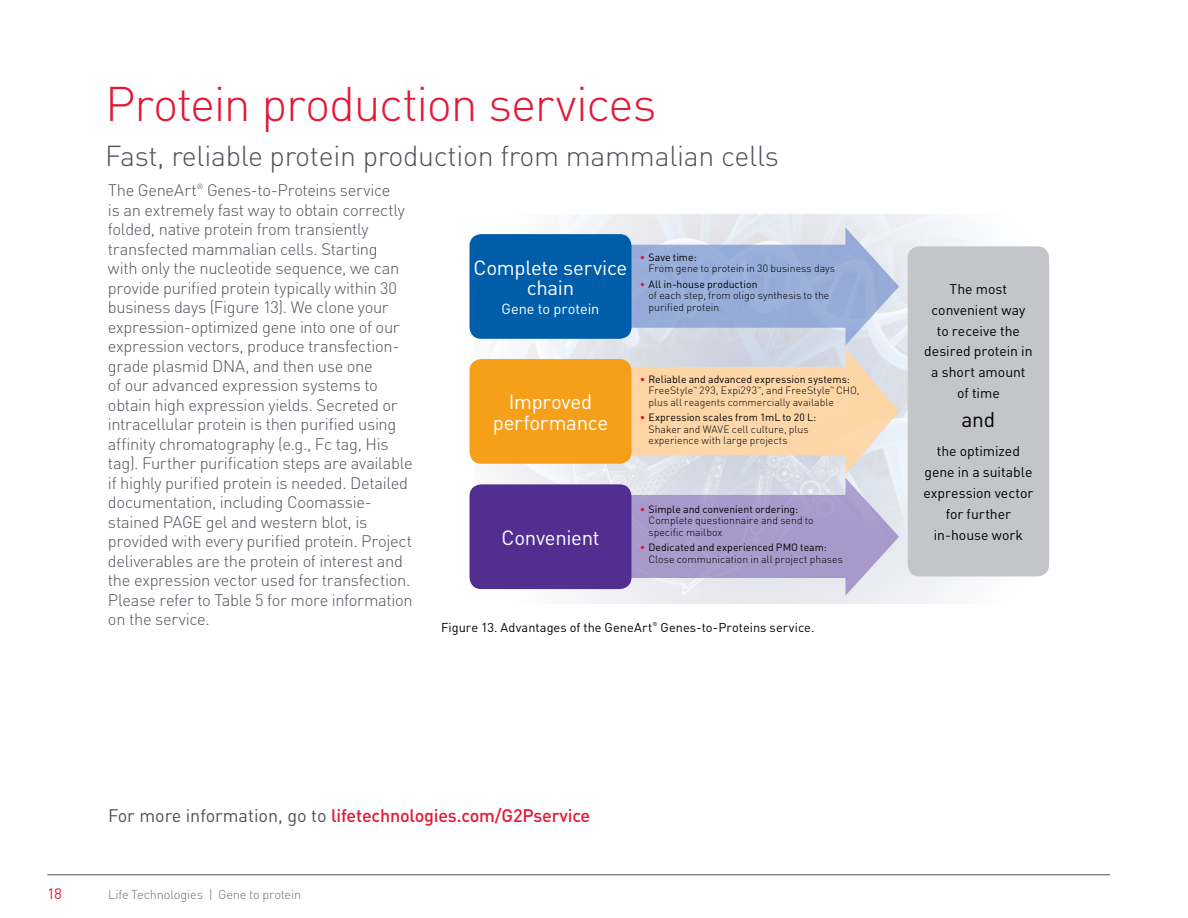
<style>
.page{position:relative;width:1188px;height:918px;background:#fff}
.page>*{position:absolute;margin:0;border:0;box-sizing:border-box;transform-origin:0 0}
.t1{font:300 48px "DIN Pro";letter-spacing:-.03em;color:#e31837}
.t2{font:300 28.5px "DIN Pro";letter-spacing:-.01em;color:#4d525a}
.t3{font:21px "DIN Pro";color:#000}
.t4{font:20.4px/20.7px "DIN Pro";letter-spacing:-.015em;color:#fff;text-align:center}
.t5{font:500 18px "DIN Pro";letter-spacing:-.01em;color:#e31837}
.t6{font:300 16.5px/19.5px "DIN Pro";letter-spacing:-.02em;color:#4d525a}
.t7{font:15px "DIN Pro";color:#e31837}
.t8{font:14.55px "DIN Pro";letter-spacing:-.005em;color:#fff}
.t9{font:13.95px/21px "DIN Pro";color:#000;text-align:center}
.t10{font:12.75px "DIN Pro";letter-spacing:.005em;color:#000}
.t11{font:300 12.75px "DIN Pro";letter-spacing:-.015em;color:#6d6e71}
.t12{font:300 10.5px/11.4px "DIN Pro";color:#000}
.t13{font:300 7.35px "DIN Pro";color:#4d525a}
.s1{font-weight:400;color:#e31837}
.s2{font-weight:400}
.s3{font-weight:400;color:#4d525a}
</style>
<div class="page">
<hr style="left:47px;top:874px;width:1063px;height:1px;background:#4d525a">
<img style="left:474px;top:214px;width:573px;height:389px">
<div style="left:908px;top:246px;width:141px;height:330px;background:#c4c5c9;border-radius:12px"></div>
<svg style="left:625px;top:228px;width:274px;height:368px;background:#cac4d1"></svg>
<div style="left:470px;top:234px;width:162px;height:105px;background:#005daa;border-radius:12px"></div>
<div style="left:470px;top:359px;width:162px;height:105px;background:#f6a01a;border-radius:12px"></div>
<div style="left:470px;top:484px;width:162px;height:105px;background:#522e91;border-radius:12px"></div>
<h1 class="t1" style="left:105px;top:71px;width:553px">Protein production services</h1>
<h2 class="t2" style="left:105px;top:137px;width:675px">Fast, reliable protein production from mammalian cells</h2>
<p class="t6" style="left:108px;top:180px;width:90px">The GeneArt</p>
<p class="t13" style="left:197px;top:181px;width:8px">®</p>
<p class="t6" style="left:108px;top:180px;width:306px;text-indent:99px">Genes-to-Proteins service<br>is an extremely fast way to obtain correctly folded, native protein from transiently transfected mammalian cells. Starting<br>with only the nucleotide sequence, we can provide purified protein typically within 30 business days (Figure 13). We clone your expression-optimized gene into one of our expression vectors, produce transfection&shy;grade plasmid DNA, and then use one<br>of our advanced expression systems to obtain high expression yields. Secreted or intracellular protein is then purified using affinity chromatography (e.g., Fc tag, His tag). Further purification steps are available if highly purified protein is needed. Detailed documentation, including Coomassie&shy;stained PAGE gel and western blot, is provided with every purified protein. Project deliverables are the protein of interest and the expression vector used for transfection.<br>Please refer to Table 5 for more information on the service.</p>
<p class="t4" style="left:474px;top:256px;width:155px">Complete service chain</p>
<p class="t8" style="left:502px;top:299px;width:99px">Gene to protein</p>
<p class="t12" style="left:649px;top:251px;width:188px;text-indent:-9px"><span class="s1">•</span> <span class="s2">Save time:<br></span>From gene to protein in 30 business days</p>
<p class="t12" style="left:649px;top:278px;width:182px;text-indent:-9px"><span class="s1">•</span> <span class="s2">All in-house production<br></span>of each step, from oligo synthesis to the purified protein</p>
<p class="t4" style="left:493px;top:390px;width:117px">Improved performance</p>
<p class="t12" style="left:649px;top:373px;width:213px;text-indent:-9px"><span class="s1">•</span> <span class="s2">Reliable and advanced expression systems:<br></span>FreeStyle<sup>™</sup> 293, Expi293<sup>™</sup>, and FreeStyle<sup>™</sup> CHO, plus all reagents commercially available</p>
<p class="t12" style="left:649px;top:411px;width:169px;text-indent:-9px"><span class="s1">•</span> <span class="s2">Expression scales from 1mL to 20 L:<br></span>Shaker and WAVE cell culture, plus experience with large projects</p>
<p class="t4" style="left:502px;top:526px;width:99px">Convenient</p>
<p class="t12" style="left:649px;top:503px;width:167px;text-indent:-9px"><span class="s1">•</span> <span class="s2">Simple and convenient ordering:<br></span>Complete questionnaire and send to specific mailbox</p>
<p class="t12" style="left:649px;top:541px;width:196px;text-indent:-9px"><span class="s1">•</span> <span class="s2">Dedicated and experienced PMO team:<br></span>Close communication in all project phases</p>
<p class="t10" style="left:441px;top:619px;width:375px">Figure 13. Advantages of the GeneArt<sup>®</sup> Genes-to-Proteins service.</p>
<p class="t9" style="left:924px;top:277px;width:110px">The most convenient way to receive the desired protein in a short amount of time</p>
<p class="t3" style="left:962px;top:405px;width:35px">and</p>
<p class="t9" style="left:923px;top:440px;width:111px">the optimized gene in a suitable expression vector for further in-house work</p>
<p class="t5" style="left:108px;top:803px;width:484px"><span class="s3">For more information, go to</span> lifetechnologies.com/G2Pservice</p>
<p class="t7" style="left:47px;top:884px;width:16px">18</p>
<p class="t11" style="left:108px;top:886px;width:195px">Life Technologies | Gene to protein</p>
</div>
